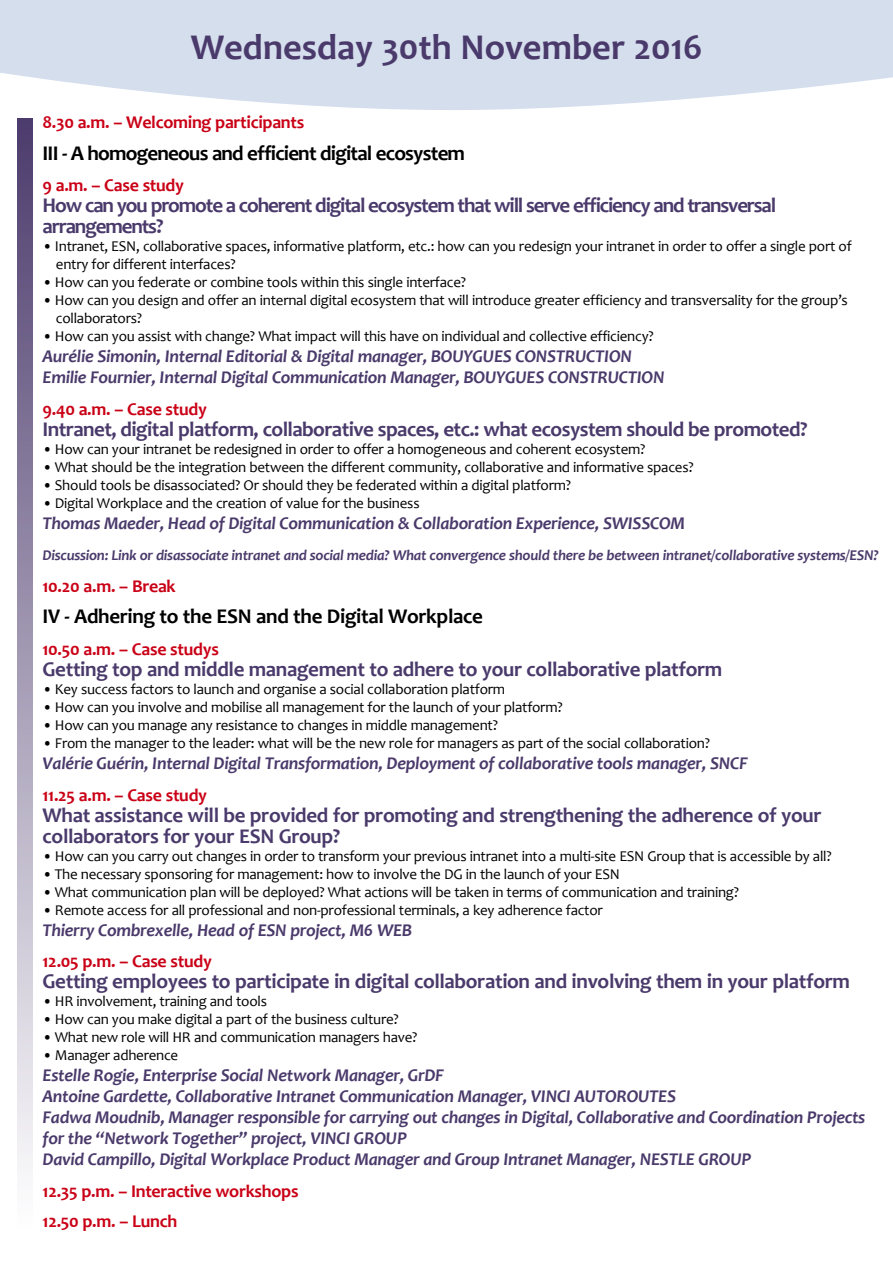
<style>
.page{position:relative;width:893px;height:1263px;background:#fff}
.page>*{position:absolute;margin:0;border:0;box-sizing:border-box;transform-origin:0 0}
.t1{font:700 36.45px "Candara";color:#4a3a6b}
.t2{font:700 21px/21px "Candara";letter-spacing:-.015em;color:#4a3a6b}
.t3{font:700 21px/21px "Candara";letter-spacing:-.055em;color:#4a3a6b}
.t4{font:700 21px "Candara";letter-spacing:-.035em;color:#000}
.t5{font:700 21px "Candara";letter-spacing:-.015em;color:#000}
.t6{font:italic 700 18px/21px "Candara";letter-spacing:-.015em;color:#4a3a6b}
.t7{font:700 18px/30px "Candara";letter-spacing:-.015em;color:#ca0016}
.t8{font:15px/18px "Candara";letter-spacing:-.015em;color:#000}
.t9{font:italic 700 15px "Candara";letter-spacing:-.015em;color:#4a3a6b}
</style>
<div class="page">
<svg style="left:17px;top:118px;width:15px;height:1054px"></svg>
<svg style="left:0;top:0;width:893px;height:110px;fill:#d5deed"></svg>
<h1 class="t1" style="left:191px;top:24px;width:513px">Wednesday 30th November 2016</h1>
<p class="t7" style="left:43px;top:107px;width:263px">8.30 a.m. – Welcoming participants</p>
<h2 class="t4" style="left:43px;top:140px;width:424px">III - A homogeneous and efficient digital ecosystem</h2>
<p class="t7" style="left:43px;top:170px;width:143px">9 a.m. – Case study</p>
<h2 class="t3" style="left:43px;top:195px;width:735px">How can you promote a coherent digital ecosystem that will serve efficiency and transversal arrangements?</h2>
<p class="t8" style="left:56px;top:237px;width:797px;text-indent:-13px">• Intranet, ESN, collaborative spaces, informative platform, etc.: how can you redesign your intranet in order to offer a single port of entry for different interfaces?</p>
<p class="t8" style="left:43px;top:273px;width:425px">• How can you federate or combine tools within this single interface?</p>
<p class="t8" style="left:56px;top:291px;width:793px;text-indent:-13px">• How can you design and offer an internal digital ecosystem that will introduce greater efficiency and transversality for the group’s collaborators?</p>
<p class="t8" style="left:43px;top:327px;width:613px">• How can you assist with change? What impact will this have on individual and collective efficiency?</p>
<p class="t6" style="left:43px;top:346px;width:624px">Aurélie Simonin, Internal Editorial &amp; Digital manager, BOUYGUES CONSTRUCTION<br>Emilie Fournier, Internal Digital Communication Manager, BOUYGUES CONSTRUCTION</p>
<p class="t7" style="left:43px;top:394px;width:166px">9.40 a.m. – Case study</p>
<h2 class="t2" style="left:43px;top:418px;width:766px">Intranet, digital platform, collaborative spaces, etc.: what ecosystem should be promoted?</h2>
<p class="t8" style="left:43px;top:440px;width:604px">• How can your intranet be redesigned in order to offer a homogeneous and coherent ecosystem?</p>
<p class="t8" style="left:43px;top:458px;width:653px">• What should be the integration between the different community, collaborative and informative spaces?</p>
<p class="t8" style="left:43px;top:476px;width:530px">• Should tools be disassociated? Or should they be federated within a digital platform?</p>
<p class="t8" style="left:43px;top:494px;width:379px">• Digital Workplace and the creation of value for the business</p>
<p class="t6" style="left:43px;top:512px;width:644px">Thomas Maeder, Head of Digital Communication &amp; Collaboration Experience, SWISSCOM</p>
<p class="t9" style="left:43px;top:546px;width:838px">Discussion: Link or disassociate intranet and social media? What convergence should there be between intranet/collaborative systems/ESN?</p>
<p class="t7" style="left:43px;top:571px;width:135px">10.20 a.m. – Break</p>
<h2 class="t5" style="left:43px;top:603px;width:442px">IV - Adhering to the ESN and the Digital Workplace</h2>
<p class="t7" style="left:43px;top:634px;width:178px">10.50 a.m. – Case studys</p>
<h2 class="t2" style="left:43px;top:658px;width:681px">Getting top and middle management to adhere to your collaborative platform</h2>
<p class="t8" style="left:43px;top:680px;width:464px">• Key success factors to launch and organise a social collaboration platform</p>
<p class="t8" style="left:43px;top:698px;width:522px">• How can you involve and mobilise all management for the launch of your platform?</p>
<p class="t8" style="left:43px;top:716px;width:457px">• How can you manage any resistance to changes in middle management?</p>
<p class="t8" style="left:43px;top:734px;width:669px">• From the manager to the leader: what will be the new role for managers as part of the social collaboration?</p>
<p class="t6" style="left:43px;top:752px;width:707px">Valérie Guérin, Internal Digital Transformation, Deployment of collaborative tools manager, SNCF</p>
<p class="t7" style="left:43px;top:779px;width:166px">11.25 a.m. – Case study</p>
<h2 class="t2" style="left:43px;top:804px;width:780px">What assistance will be provided for promoting and strengthening the adherence of your collaborators for your ESN Group?</h2>
<p class="t8" style="left:43px;top:846px;width:791px">• How can you carry out changes in order to transform your previous intranet into a multi-site ESN Group that is accessible by all?</p>
<p class="t8" style="left:43px;top:864px;width:579px">• The necessary sponsoring for management: how to involve the DG in the launch of your ESN</p>
<p class="t8" style="left:43px;top:882px;width:698px">• What communication plan will be deployed? What actions will be taken in terms of communication and training?</p>
<p class="t8" style="left:43px;top:900px;width:562px">• Remote access for all professional and non-professional terminals, a key adherence factor</p>
<p class="t6" style="left:43px;top:919px;width:371px">Thierry Combrexelle, Head of ESN project, M6 WEB</p>
<p class="t7" style="left:43px;top:946px;width:171px">12.05 p.m. – Case study</p>
<h2 class="t2" style="left:43px;top:970px;width:809px">Getting employees to participate in digital collaboration and involving them in your platform</h2>
<p class="t8" style="left:43px;top:992px;width:226px">• HR involvement, training and tools</p>
<p class="t8" style="left:43px;top:1010px;width:358px">• How can you make digital a part of the business culture?</p>
<p class="t8" style="left:43px;top:1028px;width:376px">• What new role will HR and communication managers have?</p>
<p class="t8" style="left:43px;top:1046px;width:137px">• Manager adherence</p>
<p class="t6" style="left:43px;top:1064px;width:824px">Estelle Rogie, Enterprise Social Network Manager, GrDF<br>Antoine Gardette, Collaborative Intranet Communication Manager, VINCI AUTOROUTES<br>Fadwa Moudnib, Manager responsible for carrying out changes in Digital, Collaborative and Coordination Projects for the “Network Together” project, VINCI GROUP<br>David Campillo, Digital Workplace Product Manager and Group Intranet Manager, NESTLE GROUP</p>
<p class="t7" style="left:43px;top:1175px;width:257px">12.35 p.m. – Interactive workshops<br>12.50 p.m. – Lunch</p>
</div>
